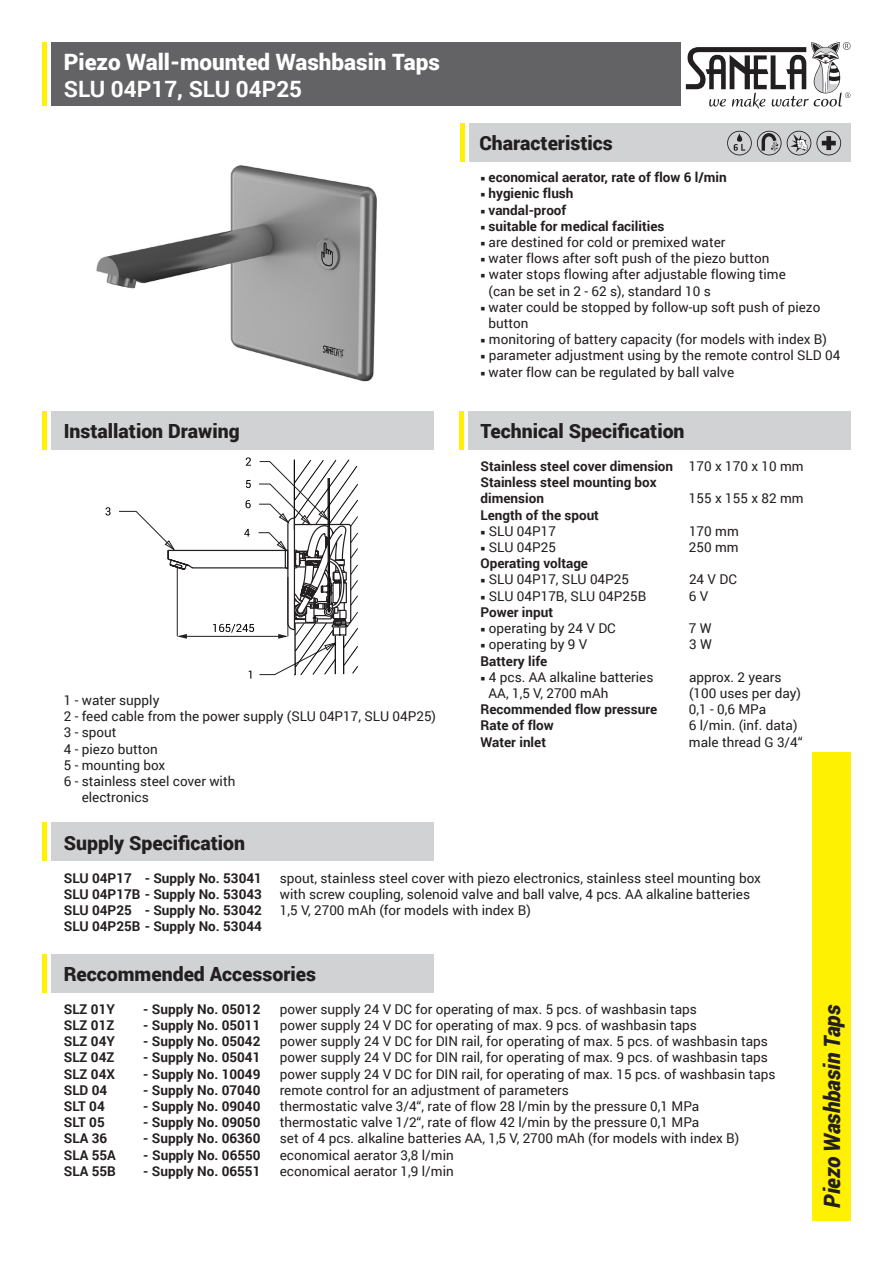
<style>
.page{position:relative;width:893px;height:1263px;background:#fff}
.page>*{position:absolute;margin:0;border:0;box-sizing:border-box;transform-origin:0 0}
.t1{font:900 22.5px "Roboto";color:#fff}
.t2{font:italic 900 22.5px "Roboto";letter-spacing:-.01em;color:#231f20;scale:.95 1}
.t3{font:700 22.5px "Roboto";color:#fff}
.t4{font:900 19.5px "Roboto";color:#231f20}
.t5{font:13.5px "Roboto";color:#231f20}
.t6{font:700 13.5px "Roboto";color:#231f20}
.s1{font-weight:400}
</style>
<div class="page">
<img style="left:96px;top:165px;width:281px;height:217px">
<div style="left:51px;top:43px;width:629px;height:63px;background:#636366"></div>
<div style="left:469px;top:123px;width:381px;height:39px;background:#d1d2d4"></div>
<div style="left:51px;top:411px;width:383px;height:39px;background:#d1d2d4"></div>
<div style="left:812px;top:752px;width:38px;height:468px;background:#fff101"></div>
<hr style="left:43px;top:43px;width:4px;height:63px;background:#fff101">
<hr style="left:43px;top:411px;width:4px;height:39px;background:#fff101">
<div style="left:468px;top:411px;width:382px;height:39px;background:#d1d2d4"></div>
<hr style="left:459px;top:411px;width:4px;height:39px;background:#fff101">
<div style="left:460px;top:123px;width:5px;height:39px;background:#fff101"></div>
<div style="left:51px;top:823px;width:383px;height:38px;background:#d1d2d4"></div>
<hr style="left:43px;top:823px;width:4px;height:38px;background:#fff101">
<div style="left:51px;top:954px;width:383px;height:38px;background:#d1d2d4"></div>
<hr style="left:43px;top:954px;width:4px;height:38px;background:#fff101">
<svg style="left:105px;top:507px;width:6px;height:8px"></svg>
<svg style="left:119px;top:457px;width:239px;height:222px"></svg>
<svg style="left:686px;top:42px;width:164px;height:67px"></svg>
<svg style="left:727px;top:131px;width:114px;height:24px"></svg>
<p class="t1" style="left:64px;top:46px;width:378px">Piezo Wall-mounted Washbasin Taps</p>
<p class="t3" style="left:64px;top:73px;width:240px">SLU 04P17, SLU 04P25</p>
<p class="t4" style="left:64px;top:417px;width:177px">Installation Drawing</p>
<p class="t5" style="left:64px;top:691px;width:97px">1 - water supply</p>
<p class="t5" style="left:64px;top:707px;width:374px">2 - feed cable from the power supply (SLU 04P17, SLU 04P25)</p>
<p class="t5" style="left:64px;top:723px;width:54px">3 - spout</p>
<p class="t5" style="left:64px;top:739px;width:95px">4 - piezo button</p>
<p class="t5" style="left:64px;top:755px;width:103px">5 - mounting box</p>
<p class="t5" style="left:64px;top:772px;width:173px">6 - stainless steel cover with</p>
<p class="t5" style="left:82px;top:788px;width:68px">electronics</p>
<p class="t4" style="left:479px;top:129px;width:135px">Characteristics</p>
<p class="t6" style="left:480px;top:168px;width:248px">○ economical aerator, rate of flow 6 l/min</p>
<p class="t6" style="left:480px;top:184px;width:95px">○ hygienic flush</p>
<p class="t6" style="left:480px;top:200px;width:87px">○ vandal-proof</p>
<p class="t6" style="left:480px;top:216px;width:186px">○ suitable for medical facilities</p>
<p class="t5" style="left:480px;top:233px;width:246px">○ are destined for cold or premixed water</p>
<p class="t5" style="left:480px;top:249px;width:291px">○ water flows after soft push of the piezo button</p>
<p class="t5" style="left:480px;top:265px;width:307px">○ water stops flowing after adjustable flowing time</p>
<p class="t5" style="left:489px;top:281px;width:224px">(can be set in 2 - 62 s), standard 10 s</p>
<p class="t5" style="left:480px;top:297px;width:341px">○ water could be stopped by follow-up soft push of piezo</p>
<p class="t5" style="left:489px;top:314px;width:42px">button</p>
<p class="t5" style="left:480px;top:330px;width:348px">○ monitoring of battery capacity (for models with index B)</p>
<p class="t5" style="left:480px;top:346px;width:361px">○ parameter adjustment using by the remote control SLD 04</p>
<p class="t5" style="left:480px;top:362px;width:255px">○ water flow can be regulated by ball valve</p>
<p class="t4" style="left:480px;top:417px;width:206px">Technical Specification</p>
<p class="t6" style="left:480px;top:457px;width:325px">Stainless steel cover dimension <span class="s1">170 x 170 x 10 mm</span></p>
<p class="t6" style="left:480px;top:473px;width:178px">Stainless steel mounting box</p>
<p class="t6" style="left:480px;top:489px;width:65px">dimension</p>
<p class="t5" style="left:689px;top:489px;width:116px">155 x 155 x 82 mm</p>
<p class="t6" style="left:480px;top:505px;width:120px">Length of the spout</p>
<p class="t5" style="left:480px;top:522px;width:77px">○ SLU 04P17</p>
<p class="t5" style="left:689px;top:522px;width:51px">170 mm</p>
<p class="t5" style="left:480px;top:538px;width:77px">○ SLU 04P25</p>
<p class="t5" style="left:689px;top:538px;width:51px">250 mm</p>
<p class="t6" style="left:480px;top:554px;width:109px">Operating voltage</p>
<p class="t5" style="left:480px;top:570px;width:150px">○ SLU 04P17, SLU 04P25</p>
<p class="t5" style="left:689px;top:570px;width:49px">24 V DC</p>
<p class="t5" style="left:480px;top:586px;width:167px">○ SLU 04P17B, SLU 04P25B</p>
<p class="t5" style="left:689px;top:586px;width:21px">6V</p>
<p class="t6" style="left:480px;top:602px;width:74px">Power input</p>
<p class="t5" style="left:480px;top:619px;width:137px">○ operating by 24 V DC</p>
<p class="t5" style="left:689px;top:619px;width:24px">7W</p>
<p class="t5" style="left:480px;top:635px;width:108px">○ operating by 9 V</p>
<p class="t5" style="left:689px;top:635px;width:24px">3W</p>
<p class="t6" style="left:480px;top:651px;width:68px">Battery life</p>
<p class="t5" style="left:480px;top:667px;width:174px">○ 4 pcs. AA alkaline batteries</p>
<p class="t5" style="left:689px;top:667px;width:94px">approx. 2 years</p>
<p class="t5" style="left:489px;top:684px;width:121px">AA, 1,5 V, 2700 mAh</p>
<p class="t5" style="left:689px;top:684px;width:114px">(100 uses per day)</p>
<p class="t6" style="left:480px;top:700px;width:178px">Recommended flow pressure</p>
<p class="t5" style="left:689px;top:700px;width:79px">0,1 - 0,6 MPa</p>
<p class="t6" style="left:480px;top:716px;width:75px">Rate of flow</p>
<p class="t5" style="left:689px;top:716px;width:110px">6 l/min. (inf. data)</p>
<p class="t6" style="left:480px;top:732px;width:67px">Water inlet</p>
<p class="t5" style="left:689px;top:732px;width:115px">male thread G 3/4“</p>
<p class="t4" style="left:64px;top:829px;width:183px">Supply Specification</p>
<p class="t6" style="left:64px;top:868px;width:200px">SLU 04P17 - Supply No. 53041</p>
<p class="t5" style="left:280px;top:868px;width:483px">spout, stainless steel cover with piezo electronics, stainless steel mounting box</p>
<p class="t6" style="left:64px;top:884px;width:200px">SLU 04P17B - Supply No. 53043</p>
<p class="t5" style="left:280px;top:884px;width:472px">with screw coupling, solenoid valve and ball valve, 4 pcs. AA alkaline batteries</p>
<p class="t6" style="left:64px;top:900px;width:200px">SLU 04P25 - Supply No. 53042</p>
<p class="t5" style="left:280px;top:901px;width:253px">1,5 V, 2700 mAh (for models with index B)</p>
<p class="t6" style="left:64px;top:917px;width:200px">SLU 04P25B - Supply No. 53044</p>
<p class="t4" style="left:64px;top:960px;width:254px">Reccommended Accessories</p>
<p class="t6" style="left:64px;top:999px;width:53px">SLZ 01Y</p>
<p class="t6" style="left:143px;top:999px;width:119px">- Supply No. 05012</p>
<p class="t5" style="left:280px;top:999px;width:419px">power supply 24 V DC for operating of max. 5 pcs. of washbasin taps</p>
<p class="t6" style="left:64px;top:1016px;width:52px">SLZ 01Z</p>
<p class="t6" style="left:143px;top:1016px;width:119px">- Supply No. 05011</p>
<p class="t5" style="left:280px;top:1016px;width:419px">power supply 24 V DC for operating of max. 9 pcs. of washbasin taps</p>
<p class="t6" style="left:64px;top:1032px;width:53px">SLZ 04Y</p>
<p class="t6" style="left:143px;top:1032px;width:119px">- Supply No. 05042</p>
<p class="t5" style="left:280px;top:1032px;width:490px">power supply 24 V DC for DIN rail, for operating of max. 5 pcs. of washbasin taps</p>
<p class="t6" style="left:64px;top:1048px;width:52px">SLZ 04Z</p>
<p class="t6" style="left:143px;top:1048px;width:119px">- Supply No. 05041</p>
<p class="t5" style="left:280px;top:1048px;width:490px">power supply 24 V DC for DIN rail, for operating of max. 9 pcs. of washbasin taps</p>
<p class="t6" style="left:64px;top:1064px;width:53px">SLZ 04X</p>
<p class="t6" style="left:143px;top:1064px;width:119px">- Supply No. 10049</p>
<p class="t5" style="left:280px;top:1064px;width:497px">power supply 24 V DC for DIN rail, for operating of max. 15 pcs. of washbasin taps</p>
<p class="t6" style="left:64px;top:1080px;width:45px">SLD 04</p>
<p class="t6" style="left:143px;top:1080px;width:119px">- Supply No. 07040</p>
<p class="t5" style="left:280px;top:1080px;width:291px">remote control for an adjustment of parameters</p>
<p class="t6" style="left:64px;top:1097px;width:43px">SLT 04</p>
<p class="t6" style="left:143px;top:1097px;width:119px">- Supply No. 09040</p>
<p class="t5" style="left:280px;top:1097px;width:421px">thermostatic valve 3/4“, rate of flow 28 l/min by the pressure 0,1 MPa</p>
<p class="t6" style="left:64px;top:1113px;width:43px">SLT 05</p>
<p class="t6" style="left:143px;top:1113px;width:119px">- Supply No. 09050</p>
<p class="t5" style="left:280px;top:1113px;width:421px">thermostatic valve 1/2“, rate of flow 42 l/min by the pressure 0,1 MPa</p>
<p class="t6" style="left:64px;top:1129px;width:45px">SLA 36</p>
<p class="t6" style="left:143px;top:1129px;width:119px">- Supply No. 06360</p>
<p class="t5" style="left:280px;top:1129px;width:461px">set of 4 pcs. alkaline batteries AA, 1,5 V, 2700 mAh (for models with index B)</p>
<p class="t6" style="left:64px;top:1145px;width:54px">SLA 55A</p>
<p class="t6" style="left:143px;top:1145px;width:119px">- Supply No. 06550</p>
<p class="t5" style="left:280px;top:1145px;width:175px">economical aerator 3,8 l/min</p>
<p class="t6" style="left:64px;top:1161px;width:54px">SLA 55B</p>
<p class="t6" style="left:143px;top:1161px;width:119px">- Supply No. 06551</p>
<p class="t5" style="left:280px;top:1161px;width:175px">economical aerator 1,9 l/min</p>
<p class="t2" style="left:816px;top:1208px;width:215px;rotate:-90deg">Piezo Washbasin Taps</p>
</div>
